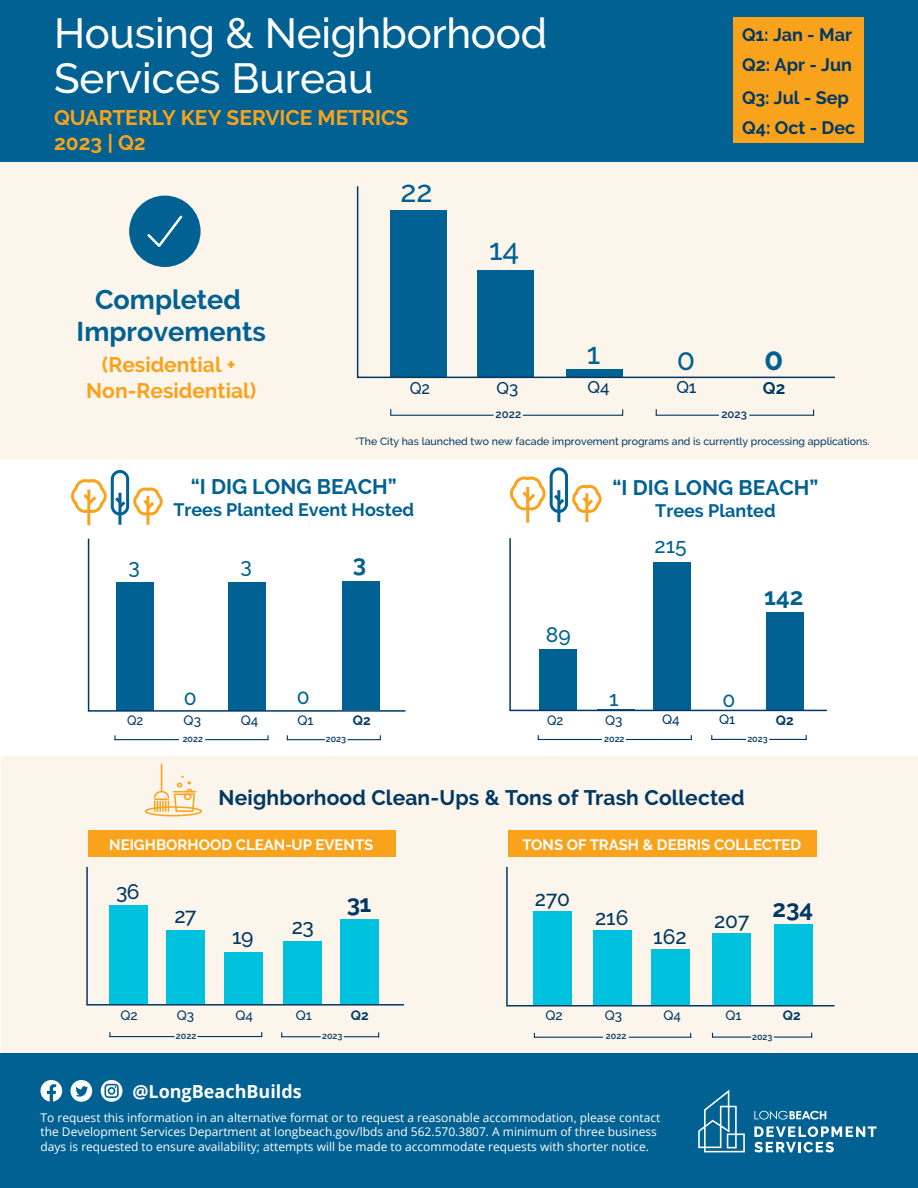
<style>
.page{position:relative;width:918px;height:1188px;background:#fff}
.page>*{position:absolute;margin:0;border:0;box-sizing:border-box;transform-origin:0 0}
.t1{font:500 42px/45px "Raleway";letter-spacing:-.005em;color:#fff}
.t2{font:700 31.5px "Raleway";color:#006192}
.t3{font:500 30px "Raleway";color:#006192}
.t4{font:700 27px/31.5px "Raleway";color:#006192;text-align:center}
.t5{font:700 24px "Raleway";color:#003864}
.t6{font:700 24px "Raleway";color:#006192}
.t7{font:700 21px/25.2px "Raleway";color:#f9a21c}
.t8{font:700 21px "Raleway";letter-spacing:.005em;color:#003864}
.t9{font:700 21px "Raleway";color:#006192}
.t10{font:500 21px "Raleway";color:#003864}
.t11{font:500 21px "Raleway";color:#006192}
.t12{font:700 18px/29.7px "Raleway";color:#003864}
.t13{font:700 18px "Raleway";color:#006192}
.t14{font:700 18px "Open Sans";color:#fff}
.t15{font:500 16.95px "Raleway";color:#003864}
.t16{font:500 16.95px "Raleway";color:#003864;scale:.94 1}
.t17{font:700 16.95px "Raleway";color:#003864}
.t18{font:700 15px "Raleway";color:#fff}
.t19{font:500 13.5px "Raleway";color:#003864}
.t20{font:700 13.5px "Raleway";color:#003864}
.t21{font:500 13.5px "Raleway";color:#003864;scale:.94 1}
.t22{font:12px/14.4px "Open Sans";color:#fff}
.t23{font:600 11.25px "Raleway";color:#003864}
.t24{font:500 10.5px "Raleway";color:#003864}
.t25{font:600 9px "Raleway";color:#003864}
</style>
<div class="page">
<div style="left:1px;top:756px;width:917px;height:297px;background:#fcf5eb"></div>
<div style="left:0;top:162px;width:918px;height:297px;background:#fcf5eb"></div>
<div style="left:0;top:0;width:918px;height:162px;background:#006192"></div>
<div style="left:733px;top:18px;width:131px;height:125px;background:#f9a21c"></div>
<div style="left:508px;top:830px;width:309px;height:27px;background:#f9a21c"></div>
<div style="left:129px;top:196px;width:72px;height:71px;background:#006192;border-radius:50%"></div>
<svg style="left:147px;top:215px;width:36px;height:32px"></svg>
<div style="left:89px;top:830px;width:307px;height:27px;background:#f9a21c"></div>
<svg style="left:153px;top:764px;width:43px;height:48px"></svg>
<div style="left:145px;top:806px;width:57px;height:10px;border:2px solid #f9a21c;border-radius:50%"></div>
<div style="left:550px;top:467px;width:18px;height:46px;border:3px solid #006192;border-radius:8px"></div>
<hr style="left:557px;top:490px;width:3px;height:32px;background:#006192">
<hr style="left:526px;top:487px;width:3px;height:36px;background:#f9a21c">
<svg style="left:509px;top:474px;width:93px;height:42px"></svg>
<hr style="left:585px;top:493px;width:3px;height:29px;background:#f9a21c">
<div style="left:0;top:1053px;width:918px;height:135px;background:#006192"></div>
<svg style="left:41px;top:1080px;width:21px;height:22px"></svg>
<svg style="left:70px;top:1080px;width:22px;height:22px"></svg>
<div style="left:101px;top:1080px;width:21px;height:22px;background:#fff;border-radius:50%"></div>
<svg style="left:104px;top:1083px;width:16px;height:16px"></svg>
<svg style="left:698px;top:1090px;width:47px;height:62px"></svg>
<svg style="left:754px;top:1126px;width:122px;height:26px"></svg>
<svg style="left:754px;top:1111px;width:72px;height:9px"></svg>
<div style="left:111px;top:470px;width:18px;height:46px;border:3px solid #006192;border-radius:8px"></div>
<hr style="left:118px;top:493px;width:3px;height:32px;background:#006192">
<hr style="left:87px;top:490px;width:3px;height:35px;background:#f9a21c">
<svg style="left:71px;top:476px;width:92px;height:42px"></svg>
<hr style="left:146px;top:496px;width:3px;height:29px;background:#f9a21c">
<hr style="left:523px;top:415px;width:100px;height:1px;background:#003864">
<hr style="left:390px;top:415px;width:104px;height:1px;background:#003864">
<hr style="left:205px;top:739px;width:63px;height:1px;background:#003864">
<hr style="left:115px;top:739px;width:64px;height:1px;background:#003864">
<hr style="left:626px;top:739px;width:66px;height:1px;background:#003864">
<hr style="left:538px;top:739px;width:64px;height:1px;background:#003864">
<hr style="left:110px;top:1036px;width:64px;height:1px;background:#003864">
<hr style="left:198px;top:1036px;width:64px;height:1px;background:#003864">
<hr style="left:534px;top:1037px;width:69px;height:1px;background:#003864">
<hr style="left:629px;top:1037px;width:62px;height:1px;background:#003864">
<svg style="left:356px;top:186px;width:479px;height:193px"></svg>
<hr style="left:749px;top:415px;width:65px;height:1px;background:#003864">
<hr style="left:656px;top:415px;width:63px;height:1px;background:#003864">
<svg style="left:87px;top:538px;width:319px;height:174px"></svg>
<hr style="left:348px;top:739px;width:32px;height:1px;background:#003864">
<hr style="left:287px;top:739px;width:38px;height:1px;background:#003864">
<hr style="left:769px;top:739px;width:38px;height:1px;background:#003864">
<hr style="left:711px;top:739px;width:35px;height:1px;background:#003864">
<svg style="left:509px;top:538px;width:318px;height:174px"></svg>
<hr style="left:282px;top:1036px;width:39px;height:1px;background:#003864">
<hr style="left:344px;top:1036px;width:35px;height:1px;background:#003864">
<svg style="left:86px;top:866px;width:318px;height:140px"></svg>
<hr style="left:712px;top:1037px;width:39px;height:1px;background:#003864">
<hr style="left:774px;top:1037px;width:38px;height:1px;background:#003864">
<svg style="left:506px;top:866px;width:329px;height:141px"></svg>
<h1 class="t1" style="left:54px;top:11px;width:495px">Housing &amp; Neighborhood<br>Services Bureau</h1>
<h3 class="t7" style="left:54px;top:105px;width:356px">QUARTERLY KEY SERVICE METRICS<br>2023 | Q2</h3>
<h3 class="t3" style="left:400px;top:174px;width:34px">22</h3>
<h3 class="t3" style="left:489px;top:232px;width:32px">14</h3>
<h3 class="t12" style="left:742px;top:20px;width:111px">Q1: Jan - Mar<br>Q2: Apr - Jun</h3>
<h3 class="t12" style="left:742px;top:83px;width:115px">Q3: Jul - Sep<br>Q4: Oct - Dec</h3>
<h3 class="t4" style="left:77px;top:284px;width:191px">Completed<br>Improvements</h3>
<h3 class="t7" style="left:86px;top:353px;width:171px;text-align:center">(Residential +<br>Non-Residential)</h3>
<h3 class="t3" style="left:587px;top:336px;width:15px">1</h3>
<h3 class="t3" style="left:677px;top:342px;width:20px">0</h3>
<h2 class="t2" style="left:764px;top:341px;width:21px">0</h2>
<h3 class="t16" style="left:410px;top:378px;width:23px">Q2</h3>
<h3 class="t15" style="left:497px;top:378px;width:23px">Q3</h3>
<h3 class="t15" style="left:587px;top:377px;width:24px">Q4</h3>
<h3 class="t15" style="left:676px;top:377px;width:22px">Q1</h3>
<h3 class="t17" style="left:763px;top:378px;width:24px">Q2</h3>
<p class="t23" style="left:496px;top:408px;width:27px">2022</p>
<p class="t23" style="left:721px;top:408px;width:27px">2023</p>
<p class="t24" style="left:355px;top:435px;width:516px">*The City has launched two new facade improvement programs and is currently processing applications.</p>
<h3 class="t11" style="left:129px;top:554px;width:13px">3</h3>
<h3 class="t9" style="left:191px;top:475px;width:207px">“I DIG LONG BEACH”</h3>
<h3 class="t13" style="left:173px;top:499px;width:242px">Trees Planted Event Hosted</h3>
<h3 class="t11" style="left:240px;top:554px;width:13px">3</h3>
<h3 class="t6" style="left:353px;top:550px;width:15px">3</h3>
<h3 class="t11" style="left:546px;top:622px;width:26px">89</h3>
<h3 class="t9" style="left:613px;top:476px;width:207px">“I DIG LONG BEACH”</h3>
<h3 class="t13" style="left:655px;top:500px;width:122px">Trees Planted</h3>
<h3 class="t11" style="left:655px;top:534px;width:34px">215</h3>
<h3 class="t6" style="left:764px;top:583px;width:41px">142</h3>
<h3 class="t11" style="left:297px;top:685px;width:14px">0</h3>
<h3 class="t11" style="left:722px;top:687px;width:14px">0</h3>
<h3 class="t11" style="left:184px;top:686px;width:14px">0</h3>
<h3 class="t11" style="left:609px;top:686px;width:11px">1</h3>
<p class="t21" style="left:127px;top:713px;width:19px">Q2</p>
<p class="t19" style="left:184px;top:713px;width:19px">Q3</p>
<p class="t19" style="left:241px;top:712px;width:19px">Q4</p>
<p class="t19" style="left:298px;top:712px;width:18px">Q1</p>
<p class="t20" style="left:353px;top:713px;width:19px">Q2</p>
<p class="t25" style="left:183px;top:734px;width:22px">2022</p>
<p class="t25" style="left:326px;top:734px;width:22px">2023</p>
<p class="t21" style="left:547px;top:712px;width:19px">Q2</p>
<p class="t19" style="left:605px;top:712px;width:19px">Q3</p>
<p class="t19" style="left:662px;top:712px;width:19px">Q4</p>
<p class="t19" style="left:719px;top:712px;width:18px">Q1</p>
<p class="t20" style="left:776px;top:712px;width:19px">Q2</p>
<p class="t25" style="left:604px;top:733px;width:22px">2022</p>
<p class="t25" style="left:747px;top:733px;width:22px">2023</p>
<h3 class="t8" style="left:219px;top:785px;width:527px">Neighborhood Clean-Ups &amp; Tons of Trash Collected</h3>
<p class="t18" style="left:109px;top:836px;width:266px">NEIGHBORHOOD CLEAN-UP EVENTS</p>
<p class="t18" style="left:523px;top:836px;width:280px">TONS OF TRASH &amp; DEBRIS COLLECTED</p>
<h3 class="t10" style="left:116px;top:879px;width:25px">36</h3>
<h3 class="t10" style="left:535px;top:886px;width:37px">270</h3>
<h3 class="t5" style="left:347px;top:890px;width:26px">31</h3>
<h3 class="t5" style="left:773px;top:895px;width:42px">234</h3>
<h3 class="t10" style="left:175px;top:903px;width:23px">27</h3>
<h3 class="t10" style="left:595px;top:906px;width:35px">216</h3>
<h3 class="t10" style="left:292px;top:915px;width:24px">23</h3>
<h3 class="t10" style="left:714px;top:908px;width:37px">207</h3>
<h3 class="t10" style="left:232px;top:924px;width:23px">19</h3>
<h3 class="t10" style="left:653px;top:924px;width:35px">162</h3>
<p class="t19" style="left:121px;top:1007px;width:19px">Q2</p>
<p class="t19" style="left:177px;top:1007px;width:19px">Q3</p>
<p class="t19" style="left:235px;top:1007px;width:19px">Q4</p>
<p class="t19" style="left:296px;top:1007px;width:18px">Q1</p>
<p class="t19" style="left:545px;top:1008px;width:19px">Q2</p>
<p class="t19" style="left:605px;top:1008px;width:19px">Q3</p>
<p class="t19" style="left:663px;top:1008px;width:19px">Q4</p>
<p class="t19" style="left:725px;top:1008px;width:18px">Q1</p>
<p class="t20" style="left:351px;top:1007px;width:19px">Q2</p>
<p class="t20" style="left:783px;top:1008px;width:19px">Q2</p>
<p class="t25" style="left:176px;top:1031px;width:22px">2022</p>
<p class="t25" style="left:322px;top:1031px;width:22px">2023</p>
<p class="t25" style="left:606px;top:1031px;width:22px">2022</p>
<p class="t25" style="left:752px;top:1031px;width:22px">2023</p>
<h3 class="t14" style="left:132px;top:1078px;width:171px">@LongBeachBuilds</h3>
<p class="t22" style="left:41px;top:1110px;width:621px">To request this information in an alternative format or to request a reasonable accommodation, please contact the Development Services Department at longbeach.gov/lbds and 562.570.3807. A minimum of three business days is requested to ensure availability; attempts will be made to accommodate requests with shorter notice.</p>
</div>
